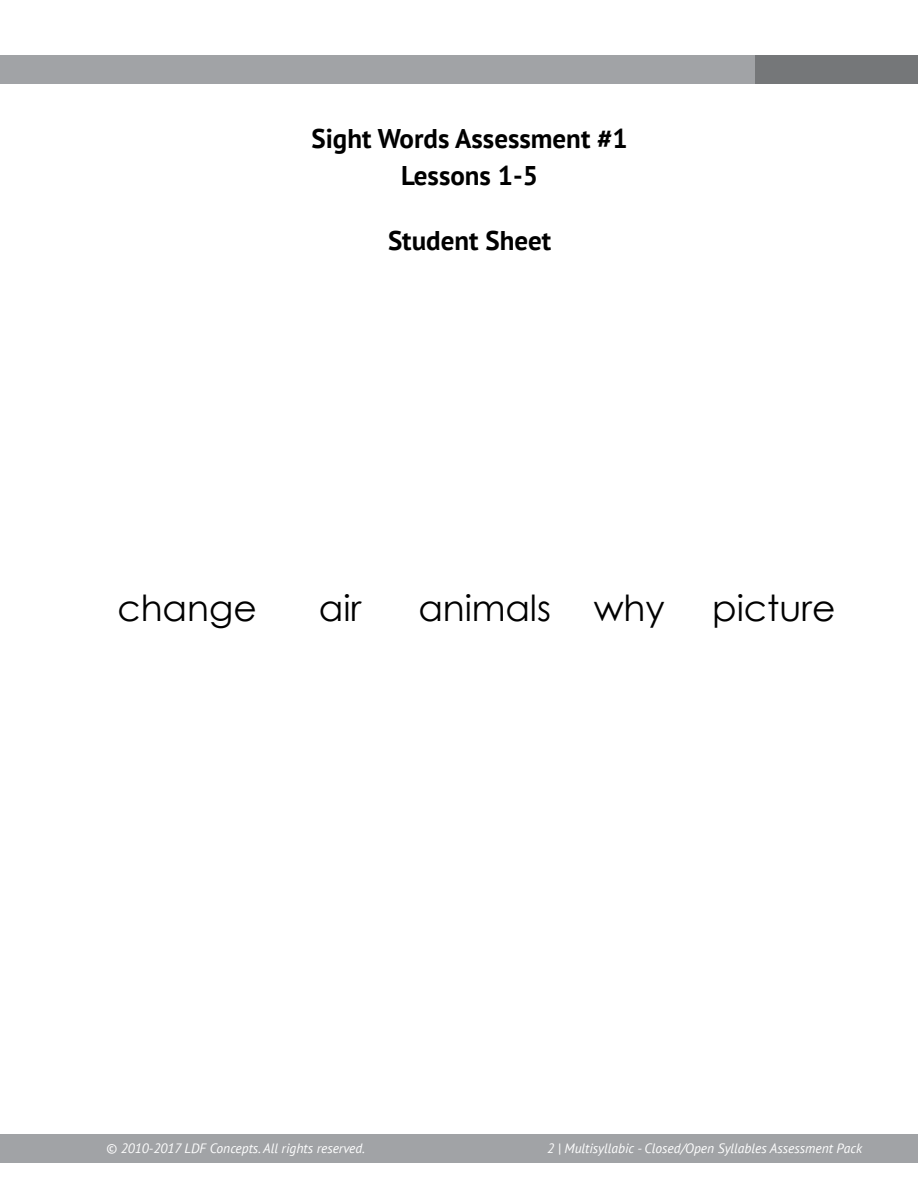
<style>
.page{position:relative;width:918px;height:1188px;background:#fff}
.page>*{position:absolute;margin:0;border:0;box-sizing:border-box;transform-origin:0 0}
.t1{font:36px "Century Gothic";color:#000}
.t2{font:700 27px/36.6px "PT Sans";color:#000;text-align:center}
.t3{font:italic 13.5px "PT Sans";color:#fff}
</style>
<div class="page">
<div style="left:0;top:1134px;width:918px;height:29px;background:#a1a3a6"></div>
<div style="left:0;top:55px;width:918px;height:29px;background:#a1a3a6"></div>
<div style="left:756px;top:55px;width:162px;height:29px;background:#757779"></div>
<h2 class="t2" style="left:311px;top:120px;width:318px">Sight Words Assessment #1<br>Lessons 1-5</h2>
<h2 class="t2" style="left:388px;top:222px;width:165px">Student Sheet</h2>
<h1 class="t1" style="left:117px;top:583px;width:141px">change</h1>
<h1 class="t1" style="left:319px;top:583px;width:44px">air</h1>
<h1 class="t1" style="left:418px;top:583px;width:248px">animals why</h1>
<h1 class="t1" style="left:712px;top:583px;width:125px">picture</h1>
<p class="t3" style="left:106px;top:1140px;width:260px">© 2010-2017 LDF Concepts. All rights reserved.</p>
<p class="t3" style="left:547px;top:1140px;width:317px">2 | Multisyllabic - Closed/Open Syllables Assessment Pack</p>
</div>
